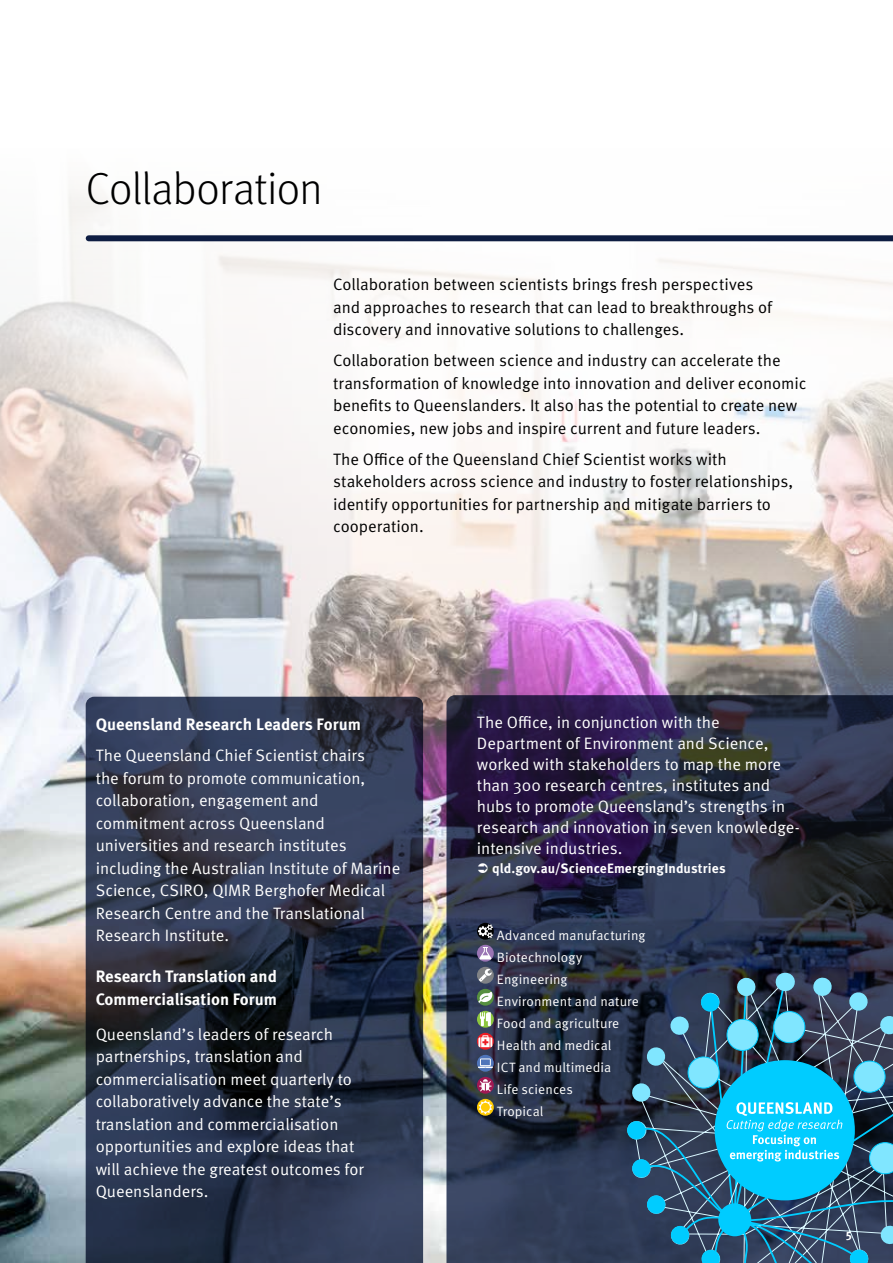
<style>
.page{position:relative;width:893px;height:1263px;background:#fff}
.page>*{position:absolute;margin:0;border:0;box-sizing:border-box;transform-origin:0 0}
.t1{font:300 45px "Meta OT";letter-spacing:-.015em;color:#000}
.t2{font:16.5px/22.5px "Meta OT Norm";color:#fff}
.t3{font:16.5px/22.5px "Meta OT Norm";letter-spacing:-.005em;color:#000}
.t4{font:700 16.5px/22.5px "Meta OT";color:#fff}
.t5{font:13.5px/22px "Meta OT Norm";letter-spacing:.005em;color:#fff}
.t6{font:700 13.5px "Meta OT";letter-spacing:.01em;color:#fff}
.t7{font:700 12px "Meta OT";color:#fff}
</style>
<div class="page">
<img style="left:0;top:189px;width:893px;height:1074px">
<svg style="left:86px;top:697px;width:337px;height:566px;background:#2b344a"></svg>
<div style="left:89px;top:235px;width:804px;height:6px;background:#0e1d42"></div>
<svg style="left:446px;top:695px;width:447px;height:568px;background:#2a2d46"></svg>
<svg style="left:477px;top:923px;width:17px;height:17px"></svg>
<svg style="left:478px;top:924px;width:15px;height:14px"></svg>
<svg style="left:477px;top:945px;width:17px;height:17px"></svg>
<svg style="left:479px;top:947px;width:12px;height:12px"></svg>
<svg style="left:477px;top:967px;width:17px;height:17px"></svg>
<svg style="left:479px;top:969px;width:13px;height:12px"></svg>
<svg style="left:477px;top:989px;width:17px;height:17px"></svg>
<svg style="left:478px;top:992px;width:14px;height:11px"></svg>
<svg style="left:477px;top:1011px;width:17px;height:17px"></svg>
<svg style="left:480px;top:1012px;width:11px;height:14px"></svg>
<svg style="left:477px;top:1033px;width:17px;height:17px"></svg>
<svg style="left:478px;top:1035px;width:14px;height:12px"></svg>
<div style="left:477px;top:1055px;width:17px;height:17px;background:#4f75ba;border-radius:50%"></div>
<svg style="left:478px;top:1058px;width:15px;height:10px"></svg>
<svg style="left:477px;top:1077px;width:17px;height:17px"></svg>
<svg style="left:479px;top:1079px;width:13px;height:12px"></svg>
<svg style="left:477px;top:1099px;width:17px;height:17px"></svg>
<svg style="left:479px;top:1100px;width:13px;height:14px"></svg>
<svg style="left:617px;top:963px;width:276px;height:300px;background:#306d89"></svg>
<svg style="left:478px;top:863px;width:10px;height:10px"></svg>
<h1 class="t1" style="left:86px;top:162px;width:239px">Collaboration</h1>
<p class="t3" style="left:333px;top:273px;width:441px">Collaboration between scientists brings fresh perspectives and approaches to research that can lead to breakthroughs of discovery and innovative solutions to challenges.</p>
<p class="t3" style="left:333px;top:349px;width:475px">Collaboration between science and industry can accelerate the transformation of knowledge into innovation and deliver economic benefits to Queenslanders. It also has the potential to create new economies, new jobs and inspire current and future leaders.</p>
<p class="t3" style="left:333px;top:448px;width:462px">The Office of the Queensland Chief Scientist works with stakeholders across science and industry to foster relationships, identify opportunities for partnership and mitigate barriers to cooperation.</p>
<p class="t4" style="left:96px;top:713px;width:267px">Queensland Research Leaders Forum</p>
<p class="t2" style="left:96px;top:744px;width:306px">The Queensland Chief Scientist chairs<br>the forum to promote communication, collaboration, engagement and commitment across Queensland universities and research institutes including the Australian Institute of Marine Science, CSIRO, QIMR Berghofer Medical Research Centre and the Translational Research Institute.</p>
<p class="t4" style="left:96px;top:966px;width:183px">Research Translation and<br>Commercialisation Forum</p>
<p class="t2" style="left:96px;top:1023px;width:270px">Queensland’s leaders of research partnerships, translation and commercialisation meet quarterly to collaboratively advance the state’s translation and commercialisation opportunities and explore ideas that will achieve the greatest outcomes for Queenslanders.</p>
<p class="t2" style="left:477px;top:712px;width:324px;line-height:21px">The Office, in conjunction with the Department of Environment and Science, worked with stakeholders to map the more than 300 research centres, institutes and hubs to promote Queensland’s strengths in research and innovation in seven knowledge&shy;intensive industries.</p>
<p class="t6" style="left:492px;top:860px;width:235px">qld.gov.au/ScienceEmergingIndustries</p>
<p class="t5" style="left:497px;top:924px;width:150px">Advanced manufacturing<br>Biotechnology<br>Engineering<br>Environment and nature<br>Food and agriculture<br>Health and medical<br>ICT and multimedia<br>Life sciences<br>Tropical</p>
<p class="t7" style="left:846px;top:1226px;width:8px">5</p>
</div>
